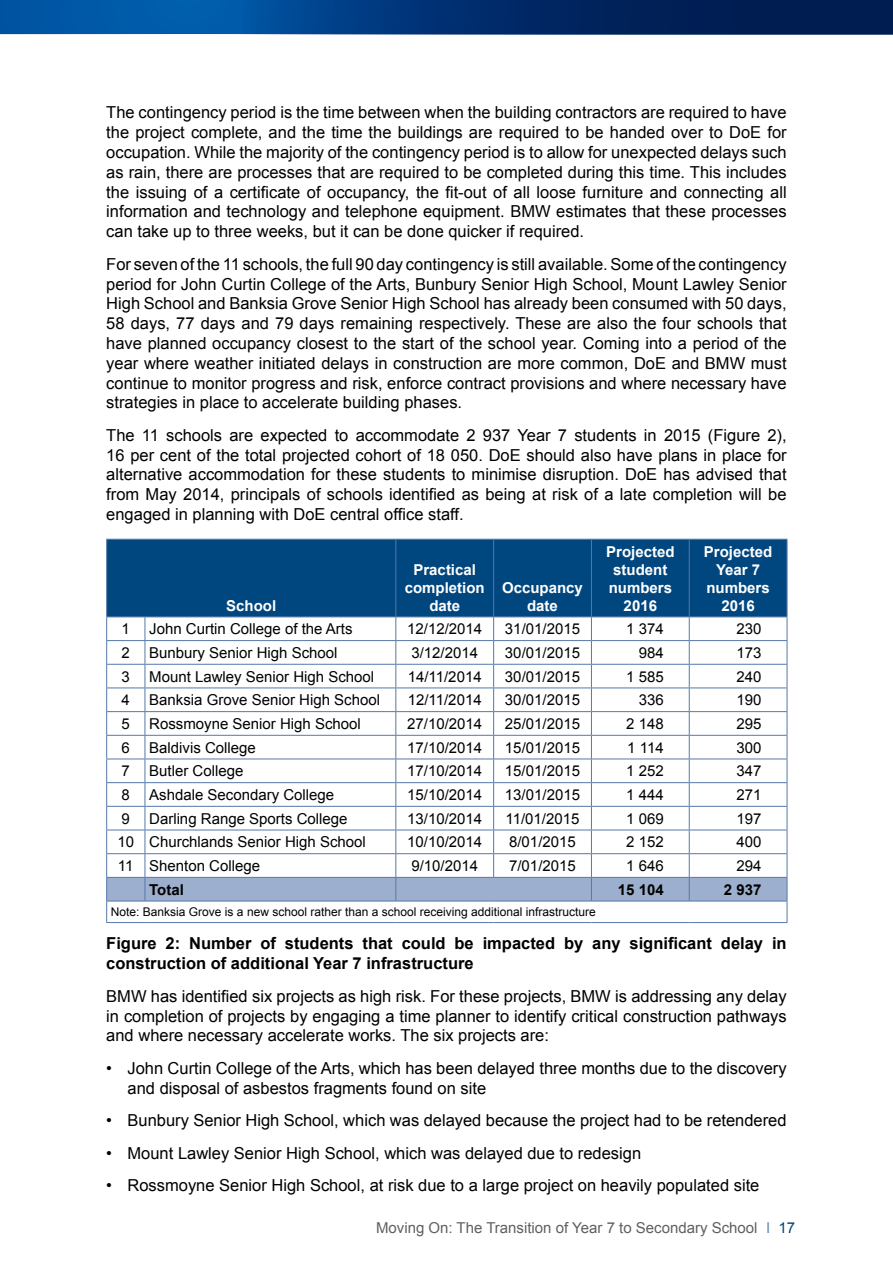
<style>
.page{position:relative;width:893px;height:1263px;background:#fff}
.page>*{position:absolute;margin:0;border:0;box-sizing:border-box;transform-origin:0 0}
.t1{font:16.5px/19.8px "Arial";color:#000;text-align:justify}
.t2{font:700 16.5px/19.8px "Arial";color:#000}
.t3{font:15px "Arial";color:#000}
.t4{font:700 15px/18px "Arial";color:#fff;text-align:center}
.t5{font:15px "Arial";color:#5f6062}
.t6{font:700 15px "Arial";color:#000}
.t7{font:12px "Arial";color:#000}
.s1{color:#6c89b4}
.s2{color:#00467f}
</style>
<div class="page">
<svg style="left:0;top:0;width:893px;height:34px;background:#003779"></svg>
<div style="left:107px;top:540px;width:680px;height:76px;background:#00467f"></div>
<hr style="left:106px;top:539px;width:39px;height:1px;background:#5579a8">
<hr style="left:106px;top:540px;width:1px;height:76px;background:#5579a8">
<hr style="left:145px;top:539px;width:251px;height:1px;background:#5579a8">
<hr style="left:396px;top:539px;width:98px;height:1px;background:#5579a8">
<hr style="left:395px;top:540px;width:1px;height:76px;background:#5579a8">
<hr style="left:494px;top:539px;width:97px;height:1px;background:#5579a8">
<hr style="left:493px;top:540px;width:1px;height:76px;background:#5579a8">
<hr style="left:591px;top:539px;width:98px;height:1px;background:#5579a8">
<hr style="left:591px;top:540px;width:1px;height:76px;background:#5579a8">
<hr style="left:689px;top:539px;width:98px;height:1px;background:#5579a8">
<hr style="left:689px;top:540px;width:1px;height:76px;background:#5579a8">
<hr style="left:787px;top:540px;width:1px;height:76px;background:#5579a8">
<hr style="left:106px;top:616px;width:39px;height:1px;background:#5579a8">
<hr style="left:145px;top:616px;width:251px;height:1px;background:#5579a8">
<hr style="left:396px;top:616px;width:98px;height:1px;background:#5579a8">
<hr style="left:494px;top:616px;width:97px;height:1px;background:#5579a8">
<hr style="left:591px;top:616px;width:98px;height:1px;background:#5579a8">
<hr style="left:689px;top:616px;width:98px;height:1px;background:#5579a8">
<svg style="left:106px;top:617px;width:682px;height:305px"></svg>
<hr style="left:106px;top:922px;width:39px;height:1px;background:#5579a8">
<hr style="left:145px;top:922px;width:251px;height:1px;background:#5579a8">
<hr style="left:396px;top:922px;width:98px;height:1px;background:#5579a8">
<hr style="left:494px;top:922px;width:97px;height:1px;background:#5579a8">
<hr style="left:591px;top:922px;width:98px;height:1px;background:#5579a8">
<hr style="left:689px;top:922px;width:98px;height:1px;background:#5579a8">
<p class="t1" style="left:106px;top:103px;width:682px">The contingency period is the time between when the building contractors are required to have the project complete, and the time the buildings are required to be handed over to DoE for occupation. While the majority of the contingency period is to allow for unexpected delays such as rain, there are processes that are required to be completed during this time. This includes the issuing of a certificate of occupancy, the fit-out of all loose furniture and connecting all information and technology and telephone equipment. BMW estimates that these processes can take up to three weeks, but it can be done quicker if required.</p>
<p class="t1" style="left:106px;top:254px;width:682px">For seven of the 11 schools, the full 90 day contingency is still available. Some of the contingency period for John Curtin College of the Arts, Bunbury Senior High School, Mount Lawley Senior High School and Banksia Grove Senior High School has already been consumed with 50 days, 58 days, 77 days and 79 days remaining respectively. These are also the four schools that have planned occupancy closest to the start of the school year. Coming into a period of the year where weather initiated delays in construction are more common, DoE and BMW must continue to monitor progress and risk, enforce contract provisions and where necessary have strategies in place to accelerate building phases.</p>
<p class="t1" style="left:106px;top:425px;width:682px">The 11 schools are expected to accommodate 2 937 Year 7 students in 2015 (Figure 2), 16 per cent of the total projected cohort of 18 050. DoE should also have plans in place for alternative accommodation for these students to minimise disruption. DoE has advised that from May 2014, principals of schools identified as being at risk of a late completion will be engaged in planning with DoE central office staff.</p>
<p class="t4" style="left:226px;top:597px;width:52px">School</p>
<p class="t4" style="left:405px;top:561px;width:82px">Practical completion date</p>
<p class="t4" style="left:502px;top:579px;width:82px">Occupancy date</p>
<p class="t4" style="left:606px;top:543px;width:70px">Projected student numbers<br>2016</p>
<p class="t4" style="left:704px;top:543px;width:70px">Projected<br>Year 7 numbers<br>2016</p>
<p class="t3" style="left:122px;top:619px;width:10px">1</p>
<p class="t3" style="left:149px;top:619px;width:205px">John Curtin College of the Arts</p>
<p class="t3" style="left:407px;top:619px;width:77px">12/12/2014</p>
<p class="t3" style="left:505px;top:619px;width:77px">31/01/2015</p>
<p class="t3" style="left:626px;top:619px;width:39px">1 374</p>
<p class="t3" style="left:736px;top:619px;width:27px">230</p>
<p class="t3" style="left:122px;top:643px;width:10px">2</p>
<p class="t3" style="left:149px;top:643px;width:190px">Bunbury Senior High School</p>
<p class="t3" style="left:411px;top:643px;width:68px">3/12/2014</p>
<p class="t3" style="left:505px;top:643px;width:77px">30/01/2015</p>
<p class="t3" style="left:639px;top:643px;width:27px">984</p>
<p class="t3" style="left:736px;top:643px;width:27px">173</p>
<p class="t3" style="left:122px;top:666px;width:10px">3</p>
<p class="t3" style="left:149px;top:666px;width:227px">Mount Lawley Senior High School</p>
<p class="t3" style="left:408px;top:666px;width:75px">14/11/2014</p>
<p class="t3" style="left:505px;top:666px;width:77px">30/01/2015</p>
<p class="t3" style="left:626px;top:666px;width:39px">1 585</p>
<p class="t3" style="left:736px;top:666px;width:27px">240</p>
<p class="t3" style="left:122px;top:690px;width:10px">4</p>
<p class="t3" style="left:149px;top:690px;width:232px">Banksia Grove Senior High School</p>
<p class="t3" style="left:408px;top:690px;width:75px">12/11/2014</p>
<p class="t3" style="left:505px;top:690px;width:77px">30/01/2015</p>
<p class="t3" style="left:639px;top:690px;width:27px">336</p>
<p class="t3" style="left:736px;top:690px;width:27px">190</p>
<p class="t3" style="left:122px;top:714px;width:10px">5</p>
<p class="t3" style="left:149px;top:714px;width:213px">Rossmoyne Senior High School</p>
<p class="t3" style="left:407px;top:714px;width:77px">27/10/2014</p>
<p class="t3" style="left:505px;top:714px;width:77px">25/01/2015</p>
<p class="t3" style="left:626px;top:714px;width:39px">2 148</p>
<p class="t3" style="left:736px;top:714px;width:27px">295</p>
<p class="t3" style="left:122px;top:737px;width:10px">6</p>
<p class="t3" style="left:149px;top:737px;width:108px">Baldivis College</p>
<p class="t3" style="left:407px;top:737px;width:77px">17/10/2014</p>
<p class="t3" style="left:505px;top:737px;width:77px">15/01/2015</p>
<p class="t3" style="left:627px;top:737px;width:38px">1 114</p>
<p class="t3" style="left:736px;top:737px;width:27px">300</p>
<p class="t3" style="left:122px;top:761px;width:10px">7</p>
<p class="t3" style="left:149px;top:761px;width:96px">Butler College</p>
<p class="t3" style="left:407px;top:761px;width:77px">17/10/2014</p>
<p class="t3" style="left:505px;top:761px;width:77px">15/01/2015</p>
<p class="t3" style="left:626px;top:761px;width:39px">1 252</p>
<p class="t3" style="left:736px;top:761px;width:27px">347</p>
<p class="t3" style="left:122px;top:785px;width:10px">8</p>
<p class="t3" style="left:149px;top:785px;width:187px">Ashdale Secondary College</p>
<p class="t3" style="left:407px;top:785px;width:77px">15/10/2014</p>
<p class="t3" style="left:505px;top:785px;width:77px">13/01/2015</p>
<p class="t3" style="left:626px;top:785px;width:39px">1 444</p>
<p class="t3" style="left:736px;top:785px;width:27px">271</p>
<p class="t3" style="left:122px;top:808px;width:10px">9</p>
<p class="t3" style="left:149px;top:808px;width:200px">Darling Range Sports College</p>
<p class="t3" style="left:407px;top:808px;width:77px">13/10/2014</p>
<p class="t3" style="left:505px;top:808px;width:75px">11/01/2015</p>
<p class="t3" style="left:626px;top:808px;width:39px">1 069</p>
<p class="t3" style="left:736px;top:808px;width:27px">197</p>
<p class="t3" style="left:117px;top:832px;width:250px">10 Churchlands Senior High School</p>
<p class="t3" style="left:407px;top:832px;width:77px">10/10/2014</p>
<p class="t3" style="left:509px;top:832px;width:68px">8/01/2015</p>
<p class="t3" style="left:626px;top:832px;width:39px">2 152</p>
<p class="t3" style="left:736px;top:832px;width:27px">400</p>
<p class="t3" style="left:118px;top:856px;width:144px">11 Shenton College</p>
<p class="t3" style="left:411px;top:856px;width:68px">9/10/2014</p>
<p class="t3" style="left:509px;top:856px;width:68px">7/01/2015</p>
<p class="t3" style="left:626px;top:856px;width:39px">1 646</p>
<p class="t3" style="left:736px;top:856px;width:27px">294</p>
<p class="t6" style="left:149px;top:879px;width:36px">Total</p>
<p class="t6" style="left:618px;top:879px;width:47px">15 104</p>
<p class="t6" style="left:724px;top:879px;width:39px">2 937</p>
<p class="t7" style="left:111px;top:904px;width:486px">Note: Banksia Grove is a new school rather than a school receiving additional infrastructure</p>
<p class="t2" style="left:106px;top:934px;width:682px">Figure 2: Number of students that could be impacted by any significant delay in construction of additional Year 7 infrastructure</p>
<p class="t1" style="left:106px;top:986px;width:682px">BMW has identified six projects as high risk. For these projects, BMW is addressing any delay in completion of projects by engaging a time planner to identify critical construction pathways and where necessary accelerate works. The six projects are:</p>
<p class="t1" style="left:128px;top:1058px;width:661px;text-indent:-21px">• John Curtin College of the Arts, which has been delayed three months due to the discovery and disposal of asbestos fragments found on site</p>
<p class="t1" style="left:106px;top:1111px;width:682px">• Bunbury Senior High School, which was delayed because the project had to be retendered</p>
<p class="t1" style="left:106px;top:1143px;width:536px">• Mount Lawley Senior High School, which was delayed due to redesign</p>
<p class="t1" style="left:106px;top:1176px;width:655px">• Rossmoyne Senior High School, at risk due to a large project on heavily populated site</p>
<p class="t5" style="left:376px;top:1218px;width:421px">Moving On: The Transition of Year 7 to Secondary School <span class="s1">I</span> <span class="s2">17</span></p>
</div>
